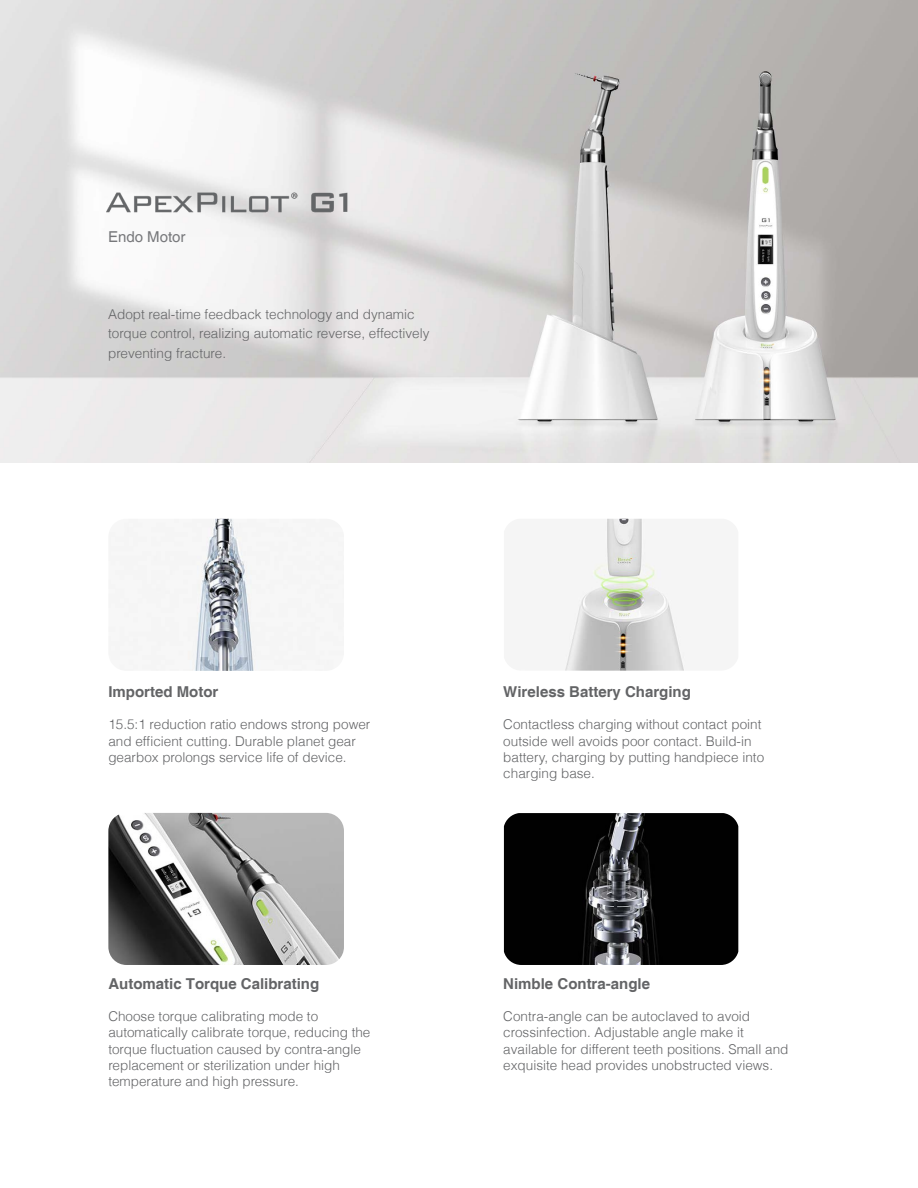
<style>
.page{position:relative;width:918px;height:1188px;background:#fff}
.page>*{position:absolute;margin:0;border:0;box-sizing:border-box;transform-origin:0 0}
.t1{font:700 15px "Helvetica";color:#636466}
.t2{font:15px "Helvetica";color:#77787b}
.t3{font:300 13.5px/16.2px "Helvetica LT";color:#636466}
</style>
<div class="page">
<img style="left:0;top:0;width:918px;height:462px">
<img style="left:99px;top:171px;width:263px;height:66px">
<img style="left:565px;top:519px;width:121px;height:152px">
<img style="left:504px;top:813px;width:234px;height:152px">
<img style="left:108px;top:813px;width:236px;height:152px">
<img style="left:127px;top:519px;width:215px;height:152px">
<p class="t2" style="left:108px;top:229px;width:79px">Endo Motor</p>
<p class="t3" style="left:108px;top:304px;width:323px;line-height:19.5px">Adopt real-time feedback technology and dynamic torque control, realizing automatic reverse, effectively preventing fracture.</p>
<p class="t1" style="left:108px;top:683px;width:111px">Imported Motor</p>
<p class="t3" style="left:108px;top:716px;width:264px">15.5:1 reduction ratio endows strong power and efficient cutting. Durable planet gear gearbox prolongs service life of device.</p>
<p class="t1" style="left:108px;top:974px;width:212px">Automatic Torque Calibrating</p>
<p class="t3" style="left:108px;top:1008px;width:264px">Choose torque calibrating mode to automatically calibrate torque, reducing the torque fluctuation caused by contra-angle replacement or sterilization under high temperature and high pressure.</p>
<p class="t1" style="left:503px;top:683px;width:189px">Wireless Battery Charging</p>
<p class="t3" style="left:503px;top:716px;width:262px">Contactless charging without contact point outside well avoids poor contact. Build-in battery, charging by putting handpiece into charging base.</p>
<p class="t1" style="left:503px;top:974px;width:148px">Nimble Contra-angle</p>
<p class="t3" style="left:503px;top:1008px;width:287px">Contra-angle can be autoclaved to avoid crossinfection. Adjustable angle make it available for different teeth positions. Small and exquisite head provides unobstructed views.</p>
</div>
